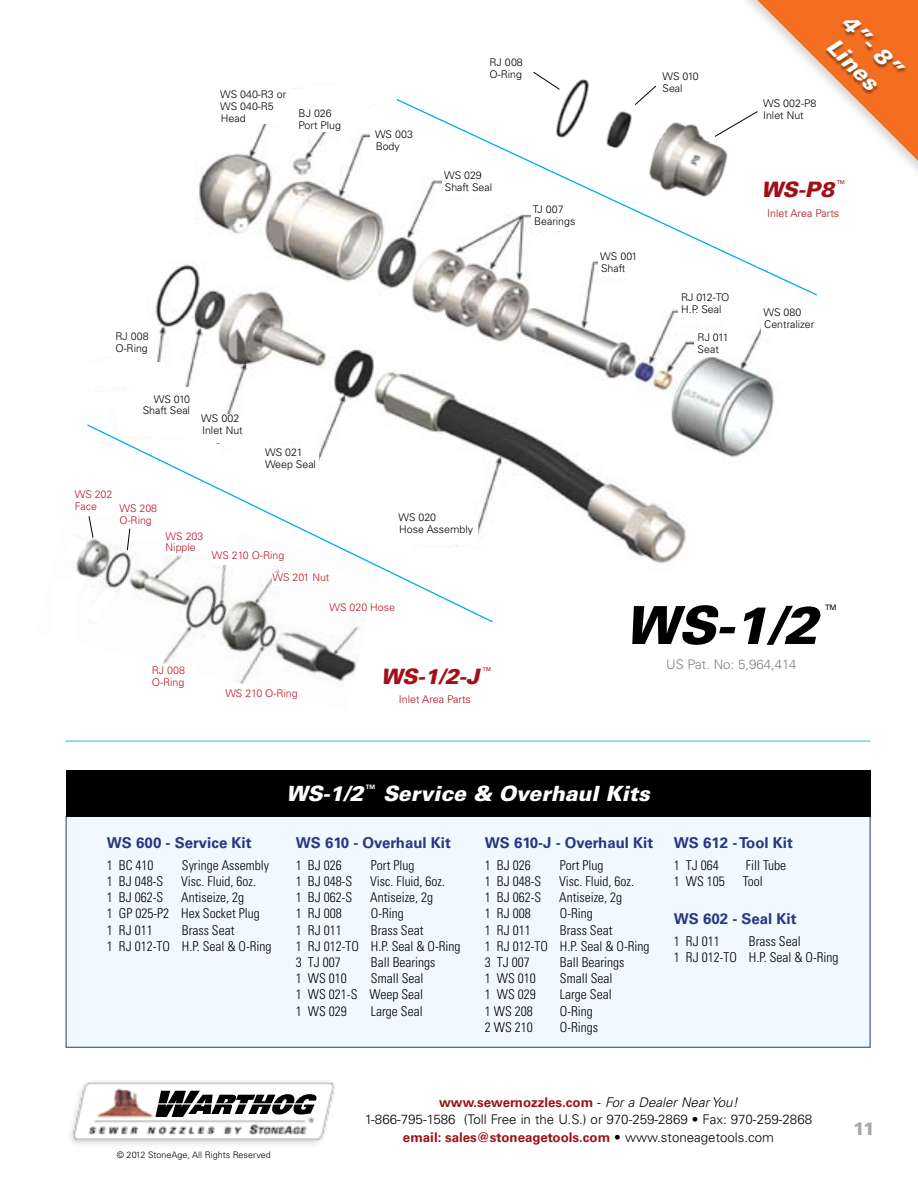
<style>
.page{position:relative;width:918px;height:1188px;background:#fff}
.page>*{position:absolute;margin:0;border:0;box-sizing:border-box;transform-origin:0 0}
.t1{font:italic 900 52.5px "Univers LT Std";color:#000}
.t2{font:italic 900 22.5px/27px "Univers LT Std";color:#fff}
.t3{font:italic 900 21.3px "Univers LT Std";color:#a10f18}
.t4{font:italic 900 21px "Univers LT Std";color:#fff}
.t5{font:900 18px "Univers LT Std";color:#a7a9ac}
.t6{font:700 15px "Univers LT Std";color:#293682}
.t7{font:300 condensed 13.5px/16.2px "Univers LT Std";color:#000}
.t8{font:300 13.35px/17.7px "Univers LT Std";color:#000;text-align:center}
.t9{font:300 13.2px "Univers LT Std";color:#808285}
.t10{font:300 10.65px/12px "Univers LT Std";color:#000}
.t11{font:300 10.65px/12px "Univers LT Std";color:#bc1622}
.t12{font:300 10.65px "Univers LT Std";color:#a10f18}
.t13{font:300 9px "Univers LT Std";color:#000}
.t14{font:7.5px "Univers LT Std";color:#000}
.t15{font:700 6px "Univers LT Std";color:#fff}
.t16{font:5.25px "Univers LT Std";color:#a10f18}
.s1{font-weight:700;color:#991418}
.s2{font-style:italic}
</style>
<div class="page">
<div style="left:66px;top:816px;width:804px;height:231px;background:#eff9fe"></div>
<div style="left:66px;top:770px;width:804px;height:47px;background:#000"></div>
<img style="left:155px;top:88px;width:619px;height:476px">
<div style="left:274px;top:134px;width:33px;height:18px;background:#fff"></div>
<div style="left:678px;top:293px;width:55px;height:32px;background:#fff"></div>
<div style="left:695px;top:333px;width:35px;height:23px;background:#fff"></div>
<div style="left:761px;top:308px;width:64px;height:28px;background:#fff"></div>
<img style="left:76px;top:563px;width:284px;height:121px">
<div style="left:152px;top:667px;width:42px;height:32px;background:#fff"></div>
<div style="left:370px;top:131px;width:55px;height:23px;background:#fff"></div>
<div style="left:271px;top:89px;width:58px;height:26px;background:#fff"></div>
<div style="left:84px;top:363px;width:82px;height:23px;background:#fff"></div>
<div style="left:196px;top:414px;width:51px;height:25px;background:#fff"></div>
<div style="left:146px;top:387px;width:51px;height:25px;background:#fff"></div>
<div style="left:118px;top:395px;width:72px;height:41px;background:#fff"></div>
<div style="left:330px;top:108px;width:62px;height:19px;background:#fff"></div>
<div style="left:307px;top:87px;width:62px;height:20px;background:#fff"></div>
<div style="left:293px;top:109px;width:62px;height:23px;background:#fff"></div>
<svg style="left:395px;top:98px;width:422px;height:199px"></svg>
<svg style="left:76px;top:535px;width:10px;height:28px"></svg>
<svg style="left:76px;top:571px;width:10px;height:51px"></svg>
<img style="left:540px;top:79px;width:211px;height:135px">
<svg style="left:86px;top:423px;width:408px;height:201px"></svg>
<div style="left:663px;top:72px;width:63px;height:29px;background:#fff"></div>
<svg style="left:634px;top:85px;width:23px;height:21px"></svg>
<svg style="left:533px;top:72px;width:28px;height:18px"></svg>
<img style="left:70px;top:1081px;width:265px;height:64px">
<svg style="left:155px;top:1091px;width:163px;height:26px"></svg>
<hr style="left:65px;top:740px;width:805px;height:2px;background:#6dcff6">
<div style="left:212px;top:90px;width:77px;height:34px;background:#fff"></div>
<div style="left:731px;top:0;width:187px;height:187px;background:#fff"></div>
<svg style="left:714px;top:0;width:204px;height:161px"></svg>
<div style="left:824px;top:20px;width:83px;height:74px;background:#000;opacity:.4"></div>
<p class="t10" style="left:220px;top:88px;width:68px">WS 040-R3 or<br>WS 040-R5<br>Head</p>
<p class="t10" style="left:299px;top:107px;width:44px">BJ 026<br>Port Plug</p>
<p class="t10" style="left:375px;top:129px;width:39px">WS 003<br>Body</p>
<p class="t10" style="left:490px;top:56px;width:35px">RJ 008<br>O-Ring</p>
<p class="t10" style="left:444px;top:170px;width:50px">WS 029<br>Shaft Seal</p>
<p class="t10" style="left:533px;top:203px;width:44px">TJ 007<br>Bearings</p>
<p class="t10" style="left:115px;top:330px;width:35px">RJ 008<br>O-Ring</p>
<p class="t10" style="left:143px;top:393px;width:49px;text-align:right">WS 010<br>Shaft Seal</p>
<p class="t10" style="left:201px;top:412px;width:43px">WS 002<br>Inlet Nut</p>
<p class="t11" style="left:75px;top:488px;width:39px">WS 202<br>Face</p>
<p class="t11" style="left:119px;top:502px;width:39px">WS 208<br>O-Ring</p>
<p class="t10" style="left:265px;top:447px;width:52px">WS 021<br>Weep Seal</p>
<p class="t11" style="left:166px;top:531px;width:39px;line-height:10.6px">WS 203<br>Nipple</p>
<p class="t11" style="left:212px;top:549px;width:74px">WS 210 O-Ring</p>
<p class="t11" style="left:273px;top:571px;width:59px">WS 201 Nut</p>
<p class="t10" style="left:398px;top:511px;width:76px">WS 020<br>Hose Assembly</p>
<p class="t11" style="left:152px;top:664px;width:35px">RJ 008<br>O-Ring</p>
<p class="t11" style="left:225px;top:687px;width:74px">WS 210 O-Ring</p>
<p class="t11" style="left:330px;top:601px;width:67px">WS 020 Hose</p>
<h3 class="t3" style="left:381px;top:663px;width:99px">WS-1/2-J</h3>
<p class="t16" style="left:483px;top:666px;width:10px">TM</p>
<p class="t12" style="left:399px;top:693px;width:73px">Inlet Area Parts</p>
<p class="t10" style="left:663px;top:70px;width:38px">WS 010<br>Seal</p>
<p class="t10" style="left:600px;top:250px;width:39px">WS 001<br>Shaft</p>
<p class="t10" style="left:681px;top:291px;width:50px">RJ 012-TO<br>H.P. Seal</p>
<p class="t10" style="left:698px;top:331px;width:33px">RJ 011<br>Seat</p>
<p class="t10" style="left:763px;top:97px;width:55px">WS 002-P8<br>Inlet Nut</p>
<h2 class="t2" style="left:855px;top:9px;width:77px;rotate:45deg">4”- 8”<br>Lines</h2>
<h3 class="t3" style="left:761px;top:176px;width:75px">WS-P8</h3>
<p class="t16" style="left:837px;top:179px;width:10px">TM</p>
<p class="t12" style="left:767px;top:207px;width:73px">Inlet Area Parts</p>
<p class="t10" style="left:764px;top:306px;width:52px">WS 080<br>Centralizer</p>
<h1 class="t1" style="left:625px;top:592px;width:194px">WS-1/2</h1>
<p class="t14" style="left:825px;top:602px;width:13px">TM</p>
<p class="t9" style="left:666px;top:656px;width:132px">US Pat. No: 5,964,414</p>
<p class="t6" style="left:107px;top:833px;width:146px">WS 600 - Service Kit</p>
<p class="t7" style="left:107px;top:857px;width:48px">1 BC 410</p>
<p class="t7" style="left:182px;top:857px;width:88px">Syringe Assembly</p>
<p class="t7" style="left:107px;top:873px;width:58px">1 BJ 048-S</p>
<p class="t7" style="left:181px;top:873px;width:76px">Visc. Fluid, 6oz.</p>
<p class="t7" style="left:107px;top:889px;width:58px">1 BJ 062-S</p>
<p class="t7" style="left:107px;top:889px;width:154px;text-indent:74px">Antiseize, 2g<br>1 GP 025-P2 Hex Socket Plug<br>1 RJ 011</p>
<p class="t7" style="left:107px;top:922px;width:166px;text-indent:75px">Brass Seat<br>1 RJ 012-TO H.P. Seal &amp; O-Ring</p>
<h3 class="t4" style="left:286px;top:780px;width:79px">WS-1/2</h3>
<p class="t15" style="left:366px;top:783px;width:11px">TM</p>
<h3 class="t4" style="left:383px;top:780px;width:268px">Service &amp; Overhaul Kits</h3>
<p class="t6" style="left:296px;top:833px;width:156px">WS 610 - Overhaul Kit</p>
<p class="t7" style="left:296px;top:857px;width:47px">1 BJ 026</p>
<p class="t7" style="left:371px;top:857px;width:45px">Port Plug</p>
<p class="t7" style="left:296px;top:873px;width:58px">1 BJ 048-S</p>
<p class="t7" style="left:370px;top:873px;width:76px">Visc. Fluid, 6oz.</p>
<p class="t7" style="left:296px;top:889px;width:58px">1 BJ 062-S</p>
<p class="t7" style="left:370px;top:889px;width:64px">Antiseize, 2g</p>
<p class="t7" style="left:296px;top:905px;width:47px">1 RJ 008</p>
<p class="t7" style="left:371px;top:905px;width:34px">O-Ring</p>
<p class="t7" style="left:296px;top:922px;width:47px">1 RJ 011</p>
<p class="t7" style="left:296px;top:922px;width:166px;text-indent:75px">Brass Seat<br>1 RJ 012-TO H.P. Seal &amp; O-Ring<br>3 TJ 007</p>
<p class="t7" style="left:371px;top:954px;width:66px">Ball Bearings</p>
<p class="t6" style="left:485px;top:833px;width:170px">WS 610-J - Overhaul Kit</p>
<p class="t7" style="left:485px;top:857px;width:47px">1 BJ 026</p>
<p class="t7" style="left:560px;top:857px;width:45px">Port Plug</p>
<p class="t7" style="left:485px;top:873px;width:58px">1 BJ 048-S</p>
<p class="t7" style="left:559px;top:873px;width:76px">Visc. Fluid, 6oz.</p>
<p class="t7" style="left:485px;top:889px;width:58px">1 BJ 062-S</p>
<p class="t7" style="left:559px;top:889px;width:64px">Antiseize, 2g</p>
<p class="t7" style="left:485px;top:905px;width:47px">1 RJ 008</p>
<p class="t7" style="left:560px;top:905px;width:34px">O-Ring</p>
<p class="t7" style="left:485px;top:922px;width:47px">1 RJ 011</p>
<p class="t7" style="left:485px;top:922px;width:166px;text-indent:75px">Brass Seat<br>1 RJ 012-TO H.P. Seal &amp; O-Ring<br>3 TJ 007</p>
<p class="t7" style="left:560px;top:954px;width:66px">Ball Bearings</p>
<p class="t7" style="left:296px;top:970px;width:52px">1 WS 010</p>
<p class="t7" style="left:296px;top:970px;width:129px;text-align:justify;text-indent:75px">Small Seal 1 WS 021-S Weep Seal 1 WS 029</p>
<p class="t7" style="left:371px;top:1003px;width:53px">Large Seal</p>
<p class="t7" style="left:485px;top:970px;width:52px">1 WS 010</p>
<p class="t7" style="left:560px;top:970px;width:54px">Small Seal</p>
<p class="t7" style="left:485px;top:986px;width:52px">1 WS 029</p>
<p class="t7" style="left:560px;top:986px;width:53px">Large Seal</p>
<p class="t7" style="left:485px;top:1003px;width:49px">1 WS 208</p>
<p class="t7" style="left:560px;top:1003px;width:34px">O-Ring</p>
<p class="t7" style="left:485px;top:1019px;width:49px">2 WS 210</p>
<p class="t7" style="left:560px;top:1019px;width:40px">O-Rings</p>
<p class="t6" style="left:674px;top:833px;width:120px">WS 612 - Tool Kit</p>
<p class="t7" style="left:674px;top:857px;width:46px">1 TJ 064</p>
<p class="t7" style="left:746px;top:857px;width:42px">Fill Tube</p>
<p class="t7" style="left:674px;top:873px;width:52px">1 WS 105</p>
<p class="t7" style="left:743px;top:873px;width:21px">Tool</p>
<p class="t6" style="left:674px;top:910px;width:124px">WS 602 - Seal Kit</p>
<p class="t7" style="left:674px;top:933px;width:47px">1 RJ 011</p>
<p class="t7" style="left:674px;top:933px;width:166px;text-indent:75px">Brass Seal<br>1 RJ 012-TO H.P. Seal &amp; O-Ring</p>
<p class="t13" style="left:117px;top:1149px;width:155px">© 2012 StoneAge, All Rights Reserved</p>
<p class="t8" style="left:365px;top:1093px;width:449px"><span class="s1">www.sewernozzles.com</span> - <span class="s2">For a Dealer Near You!<br></span>1-866-795-1586 (Toll Free in the U.S.) or 970-259-2869 • Fax: 970-259-2868 <span class="s1">email: sales@stoneagetools.com</span> • www.stoneagetools.com</p>
<h3 class="t5" style="left:853px;top:1117px;width:23px">11</h3>
</div>
